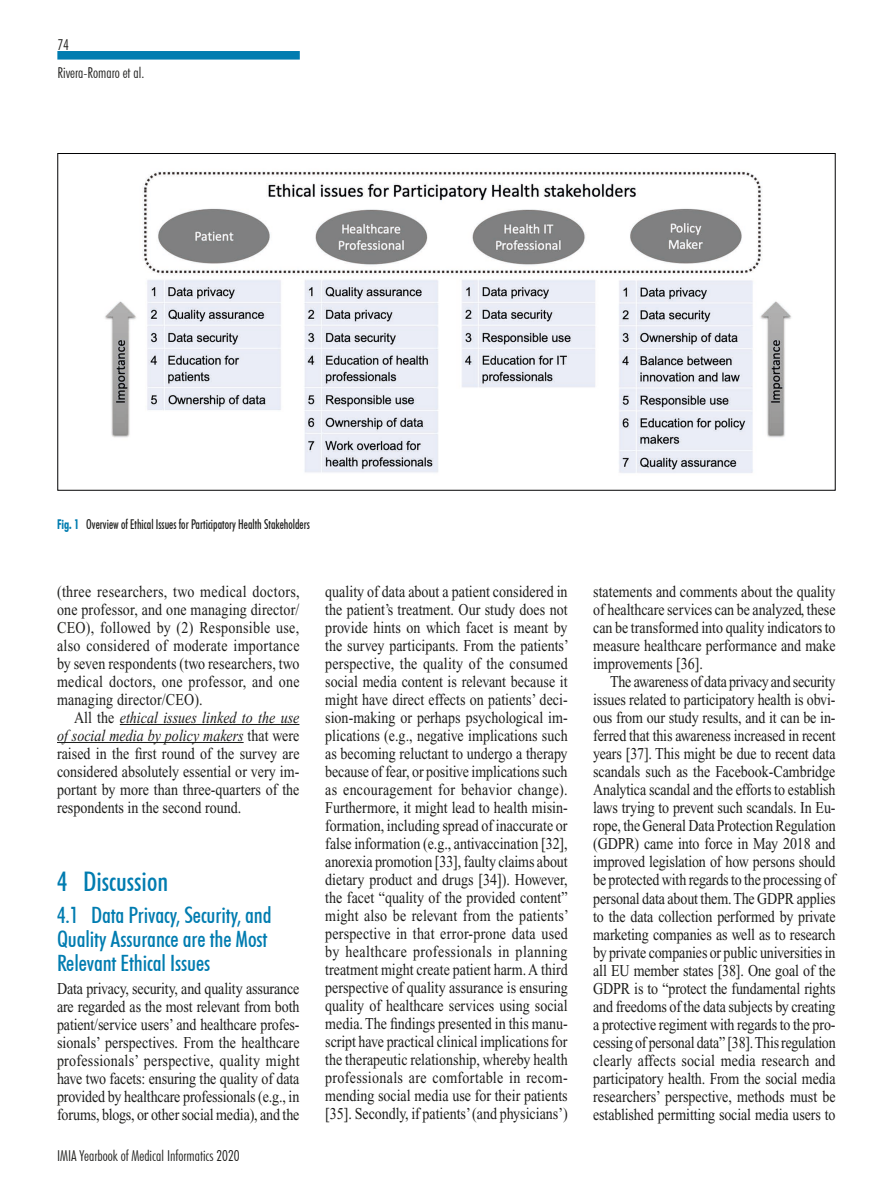
<style>
.page{position:relative;width:893px;height:1191px;background:#fff}
.page>*{position:absolute;margin:0;border:0;box-sizing:border-box;transform-origin:0 0}
.t1{font:500 condensed 27px "Futura BT";color:#007cb0}
.t2{font:500 condensed 22.5px/24px "Futura BT";letter-spacing:-.005em;color:#007cb0}
.t3{font:16.5px/18px "Times";color:#1d1d1b;text-align:justify;scale:.85 1}
.t4{font:300 condensed 15px "Futura BT";color:#1d1d1b}
.t5{font:500 condensed 13.5px "Futura BT";color:#1d1d1b;scale:.85 1}
.s1{font-weight:700;color:#007cb0}
.s2{font-style:italic}
</style>
<div class="page">
<div style="left:57px;top:51px;width:243px;height:9px;background:#007cb0"></div>
<hr style="left:120px;top:724px;width:179px;height:1px;background:#1d1d1b">
<hr style="left:57px;top:742px;width:187px;height:1px;background:#1d1d1b">
<img style="left:105px;top:171px;width:686px;height:302px">
<p class="t4" style="left:57px;top:35px;width:13px">74</p>
<p class="t4" style="left:57px;top:63px;width:88px">Rivera-Romaro et al.</p>
<p class="t5" style="left:57px;top:516px;width:299px"><span class="s1">Fig. 1</span> Overview of Ethical Issues for Participatory Health Stakeholders</p>
<p class="t3" style="left:57px;top:582px;width:287px">(three researchers, two medical doctors, one professor, and one managing director/ CEO), followed by (2) Responsible use, also considered of moderate importance by seven respondents (two researchers, two medical doctors, one professor, and one managing director/CEO).</p>
<p class="t3" style="left:57px;top:708px;width:287px;text-indent:17px">All the <span class="s2">ethical issues linked to the use of social media by policy makers</span> that were raised in the first round of the survey are considered absolutely essential or very im&shy;portant by more than three-quarters of the respondents in the second round.</p>
<h1 class="t1" style="left:57px;top:864px;width:113px">4 Discussion</h1>
<h2 class="t2" style="left:57px;top:903px;width:216px">4.1 Data Privacy, Security, and<br>Quality Assurance are the Most<br>Relevant Ethical Issues</h2>
<p class="t3" style="left:57px;top:979px;width:287px">Data privacy, security, and quality assurance are regarded as the most relevant from both patient/service users’ and healthcare profes&shy;sionals’ perspectives. From the healthcare professionals’ perspective, quality might have two facets: ensuring the quality of data provided by healthcare professionals (e.g., in forums, blogs, or other social media), and the</p>
<p class="t4" style="left:57px;top:1146px;width:184px">IMIA Yearbook of Medical Informatics 2020</p>
<p class="t3" style="left:325px;top:582px;width:288px">quality of data about a patient considered in the patient’s treatment. Our study does not provide hints on which facet is meant by the survey participants. From the patients’ perspective, the quality of the consumed social media content is relevant because it might have direct effects on patients’ deci&shy;sion-making or perhaps psychological im&shy;plications (e.g., negative implications such as becoming reluctant to undergo a therapy because of fear, or positive implications such as encouragement for behavior change).<br>Furthermore, it might lead to health misin&shy;formation, including spread of inaccurate or false information (e.g., antivaccination [32], anorexia promotion [33], faulty claims about dietary product and drugs [34]). However, the facet “quality of the provided content” might also be relevant from the patients’ perspective in that error-prone data used by healthcare professionals in planning treatment might create patient harm. A third perspective of quality assurance is ensuring quality of healthcare services using social media. The findings presented in this manu&shy;script have practical clinical implications for the therapeutic relationship, whereby health professionals are comfortable in recom&shy;mending social media use for their patients [35]. Secondly, if patients’ (and physicians’)</p>
<p class="t3" style="left:593px;top:583px;width:287px">statements and comments about the quality of healthcare services can be analyzed, these can be transformed into quality indicators to measure healthcare performance and make improvements [36].</p>
<p class="t3" style="left:593px;top:673px;width:287px;text-indent:17px">The awareness of data privacy and security issues related to participatory health is obvi&shy;ous from our study results, and it can be in&shy;ferred that this awareness increased in recent years [37]. This might be due to recent data scandals such as the Facebook-Cambridge Analytica scandal and the efforts to establish laws trying to prevent such scandals. In Eu&shy;rope, the General Data Protection Regulation (GDPR) came into force in May 2018 and improved legislation of how persons should be protected with regards to the processing of personal data about them. The GDPR applies to the data collection performed by private marketing companies as well as to research by private companies or public universities in all EU member states [38]. One goal of the GDPR is to “protect the fundamental rights and freedoms of the data subjects by creating a protective regiment with regards to the pro&shy;cessing of personal data” [38]. This regulation clearly affects social media research and participatory health. From the social media researchers’ perspective, methods must be established permitting social media users to</p>
</div>
